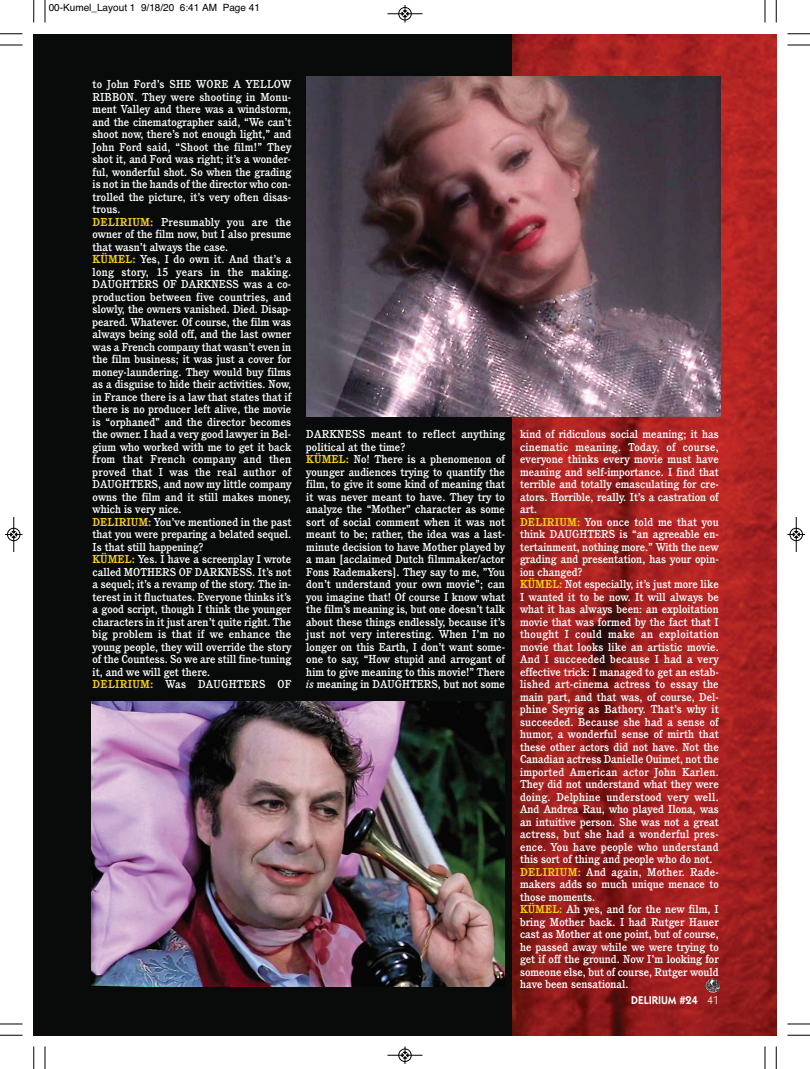
<style>
.page{position:relative;width:810px;height:1069px;background:#fff}
.page>*{position:absolute;margin:0;border:0;box-sizing:border-box;transform-origin:0 0}
.t1{font:500 11.25px/12.5px "Cushing";color:#fff}
.t2{font:600 11.25px "Itc Kabel";color:#fff}
.t3{font:10px "Helvetica";color:#000}
.s1{font-weight:700;color:#f6d00d}
.s2{font-style:italic}
.s3{font-weight:400}
</style>
<div class="page">
<div style="left:34px;top:35px;width:478px;height:1000px;background:#090b0b"></div>
<img style="left:512px;top:35px;width:264px;height:1000px">
<img style="left:91px;top:701px;width:414px;height:286px">
<img style="left:307px;top:77px;width:413px;height:340px">
<img style="left:705px;top:978px;width:15px;height:15px">
<svg style="left:45px;top:0;width:1px;height:22px"></svg>
<svg style="left:0;top:45px;width:22px;height:1px"></svg>
<svg style="left:765px;top:0;width:1px;height:22px"></svg>
<svg style="left:788px;top:45px;width:22px;height:1px"></svg>
<svg style="left:45px;top:1046px;width:1px;height:23px"></svg>
<svg style="left:0;top:1023px;width:22px;height:2px"></svg>
<svg style="left:765px;top:1046px;width:1px;height:23px"></svg>
<svg style="left:788px;top:1023px;width:22px;height:2px"></svg>
<svg style="left:33px;top:0;width:2px;height:22px"></svg>
<svg style="left:0;top:33px;width:22px;height:2px"></svg>
<svg style="left:776px;top:0;width:1px;height:22px"></svg>
<svg style="left:788px;top:33px;width:22px;height:2px"></svg>
<svg style="left:33px;top:1046px;width:2px;height:23px"></svg>
<svg style="left:0;top:1035px;width:22px;height:1px"></svg>
<svg style="left:776px;top:1046px;width:1px;height:23px"></svg>
<svg style="left:788px;top:1035px;width:22px;height:1px"></svg>
<div style="left:398px;top:7px;width:14px;height:13px;border:1px solid #fff;border-radius:50%"></div>
<hr style="left:388px;top:14px;width:34px;height:1px;background:#000">
<div style="left:399px;top:7px;width:12px;height:13px;border:1px solid #000;border-radius:50%"></div>
<svg style="left:402px;top:5px;width:6px;height:17px"></svg>
<div style="left:398px;top:1048px;width:14px;height:14px;border:1px solid #fff;border-radius:50%"></div>
<hr style="left:388px;top:1055px;width:34px;height:1px;background:#000">
<div style="left:399px;top:1049px;width:12px;height:12px;border:1px solid #000;border-radius:50%"></div>
<svg style="left:402px;top:1046px;width:6px;height:18px"></svg>
<hr style="left:14px;top:517px;width:1px;height:35px;background:#000">
<div style="left:7px;top:528px;width:13px;height:13px;border:1px solid #000;border-radius:50%"></div>
<svg style="left:5px;top:531px;width:17px;height:7px"></svg>
<hr style="left:796px;top:517px;width:1px;height:35px;background:#000">
<div style="left:790px;top:528px;width:13px;height:13px;border:1px solid #000;border-radius:50%"></div>
<svg style="left:788px;top:531px;width:17px;height:7px"></svg>
<p class="t3" style="left:49px;top:2px;width:213px">00-Kumel_Layout 1 9/18/20 6:41 AM Page 41</p>
<p class="t1" style="left:93px;top:79px;width:200px">to John Ford’s SHE WORE A YELLOW RIBBON. They were shooting in Monu&shy;ment Valley and there was a windstorm, and the cinematographer said, “We can’t shoot now, there’s not enough light,” and John Ford said, “Shoot the film!” They shot it, and Ford was right; it’s a wonder&shy;ful, wonderful shot. So when the grading is not in the hands of the director who con&shy;trolled the picture, it’s very often disas&shy;trous.<br><span class="s1">DELIRIUM:</span> Presumably you are the owner of the film now, but I also presume that wasn’t always the case.<br><span class="s1">KÜMEL:</span> Yes, I do own it. And that’s a long story, 15 years in the making.<br>DAUGHTERS OF DARKNESS was a co&shy;production between five countries, and slowly, the owners vanished. Died. Disap&shy;peared. What ever. Of course, the film was always being sold off, and the last owner was a French company that wasn’t even in the film business; it was just a cover for money-laundering. They would buy films as a disguise to hide their activities. Now, in France there is a law that states that if there is no producer left alive, the movie is “orphaned” and the director becomes the owner. I had a very good lawyer in Bel&shy;gium who worked with me to get it back from that French company and then proved that I was the real author of DAUGHTERS, and now my little company owns the film and it still makes money, which is very nice.<br><span class="s1">DELIRIUM:</span> You’ve mentioned in the past that you were preparing a belated sequel.<br>Is that still happening?<br><span class="s1">KÜMEL:</span> Yes. I have a screenplay I wrote called MOTHERS OF DARKNESS. It’s not a sequel; it’s a revamp of the story. The in - terest in it fluctuates. Everyone thinks it’s a good script, though I think the younger characters in it just aren’t quite right. The big problem is that if we enhance the young people, they will override the story of the Countess. So we are still fine-tuning it, and we will get there.<br><span class="s1">DELIRIUM:</span> Was DAUGHTERS OF</p>
<p class="t1" style="left:306px;top:429px;width:200px">DARKNESS meant to reflect anything political at the time?<br><span class="s1">KÜMEL:</span> No! There is a phenomenon of younger audiences trying to quantify the film, to give it some kind of meaning that it was never meant to have. They try to ana lyze the “Mother” character as some sort of social comment when it was not meant to be; rather, the idea was a last&shy;minute decision to have Mother played by a man [acclaimed Dutch filmmaker/actor Fons Rademakers]. They say to me, ”You don’t understand your own movie”; can you imagine that! Of course I know what the film’s meaning is, but one doesn’t talk about these things endlessly, because it’s just not very interesting. When I’m no longer on this Earth, I don’t want some&shy;one to say, “How stupid and arrogant of him to give meaning to this movie!” There <span class="s2">is</span> meaning in DAUGHTERS, but not some</p>
<p class="t1" style="left:520px;top:429px;width:200px">kind of ridiculous social meaning; it has cinematic meaning. Today, of course, everyone thinks every movie must have meaning and self-importance. I find that terrible and totally emasculating for cre&shy;ators. Horrible, really. It’s a castration of art.<br><span class="s1">DELIRIUM:</span> You once told me that you think DAUGHTERS is “an agreeable en - ter tainment, nothing more.” With the new grading and presentation, has your opin&shy;ion changed?<br><span class="s1">KÜMEL:</span> Not especially, it’s just more like I wanted it to be now. It will always be what it has always been: an exploitation movie that was formed by the fact that I thought I could make an exploitation movie that looks like an artistic movie.<br>And I succeeded because I had a very effective trick: I managed to get an estab&shy;lished art-cinema actress to essay the main part, and that was, of course, Del&shy;phine Seyrig as Bathory. That’s why it succeeded. Because she had a sense of humor, a wonderful sense of mirth that these other actors did not have. Not the Canadian actress Danielle Ouimet, not the im por ted American actor John Karlen.<br>They did not understand what they were doing. Delphine understood very well.<br>And An drea Rau, who played Ilona, was an intuitive person. She was not a great actress, but she had a wonderful pres&shy;ence. You have people who understand this sort of thing and people who do not.<br><span class="s1">DELIRIUM:</span> And again, Mother. Rade&shy;makers adds so much unique menace to those moments.<br><span class="s1">KÜMEL:</span> Ah yes, and for the new film, I bring Mother back. I had Rutger Hauer cast as Mother at one point, but of course, he passed away while we were trying to get if off the ground. Now I’m looking for someone else, but of course, Rutger would have been sensational.</p>
<p class="t2" style="left:631px;top:996px;width:89px">DELIRIUM #24 <span class="s3">41</span></p>
</div>
